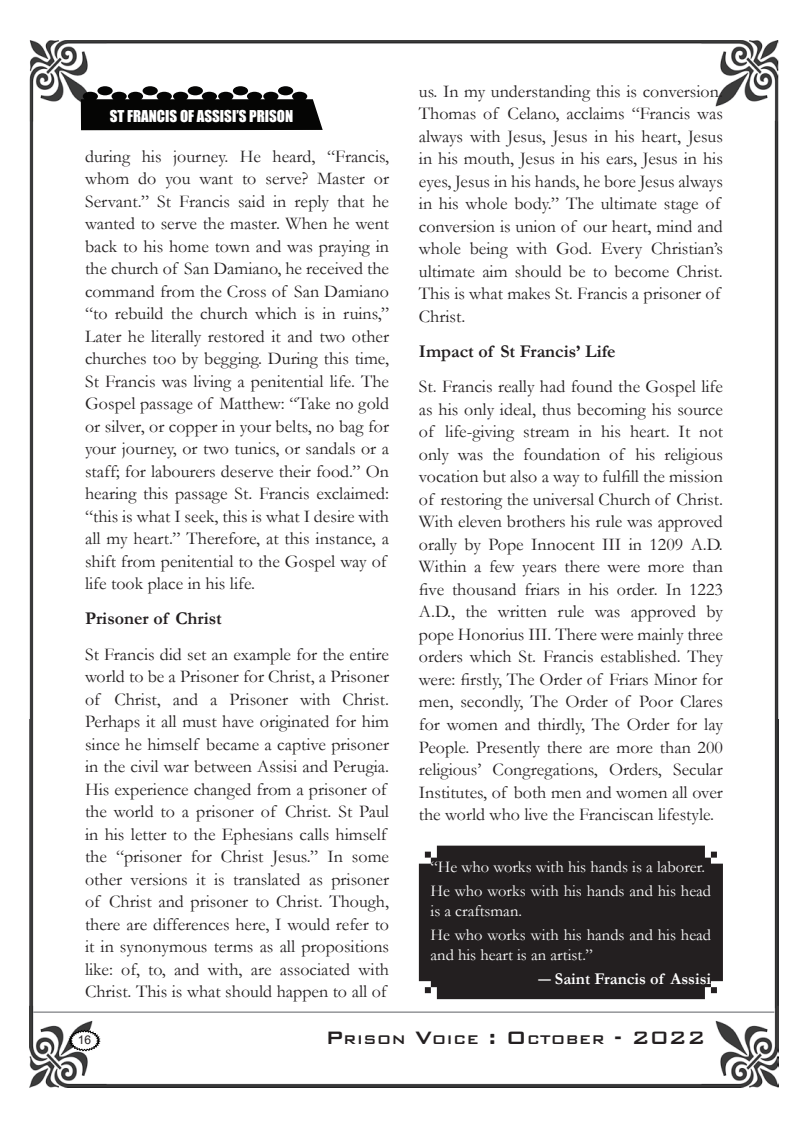
<style>
.page{position:relative;width:808px;height:1127px;background:#fff}
.page>*{position:absolute;margin:0;border:0;box-sizing:border-box;transform-origin:0 0}
.t1{font:18px/22.5px "Garamond";color:#231f20}
.t2{font:700 18px "Garamond";color:#231f20}
.t3{font:500 16.8px "Bank Gothic BT";color:#231f20}
.t4{font:16.5px/24px "Garamond";color:#fff}
.t5{font:700 16.5px "Garamond";color:#fff}
.t6{font:15px "Impact";color:#fff}
.t7{font:12px "Arial";color:#231f20}
.s1{font-size:24px}
</style>
<div class="page">
<img style="left:30px;top:40px;width:748px;height:1047px">
<img style="left:81px;top:147px;width:38px;height:72px">
<svg style="left:81px;top:86px;width:242px;height:44px;background:#2f2f2e"></svg>
<svg style="left:68px;top:1029px;width:33px;height:23px"></svg>
<hr style="left:33px;top:1011px;width:741px;height:2px;background:#939598">
<div style="left:419px;top:845px;width:304px;height:154px;background:#231f20"></div>
<hr style="left:437px;top:551px;width:271px;height:1px;background:#fff">
<p class="t6" style="left:110px;top:105px;width:185px">ST FRANCIS OF ASSISI’S PRISON</p>
<p class="t1" style="left:85px;top:144px;width:306px">during his journey. He heard, “Francis, whom do you want to serve? Master or Servant.” St Francis said in reply that he wanted to serve the master. When he went back to his home town and was praying in the church of San Damiano, he received the command from the Cross of San Damiano “to rebuild the church which is in ruins,” Later he literally restored it and two other churches too by begging. During this time, St Francis was living a penitential life. The Gospel passage of Matthew: “Take no gold or silver, or copper in your belts, no bag for your journey, or two tunics, or sandals or a staff; for labourers deserve their food.” On hearing this passage St. Francis exclaimed: “this is what I seek, this is what I desire with all my heart.” Therefore, at this instance, a shift from penitential to the Gospel way of life took place in his life.</p>
<p class="t2" style="left:85px;top:606px;width:138px">Prisoner of Christ</p>
<p class="t1" style="left:85px;top:642px;width:306px">St Francis did set an example for the entire world to be a Prisoner for Christ, a Prisoner of Christ, and a Prisoner with Christ.<br>Perhaps it all must have originated for him since he himself became a captive prisoner in the civil war between Assisi and Perugia.<br>His experience changed from a prisoner of the world to a prisoner of Christ. St Paul in his letter to the Ephesians calls himself the “prisoner for Christ Jesus.” In some other versions it is translated as prisoner of Christ and prisoner to Christ. Though, there are differences here, I would refer to it in synonymous terms as all propositions like: of, to, and with, are associated with Christ. This is what should happen to all of</p>
<p class="t1" style="left:419px;top:79px;width:306px">us. In my understanding this is conversion.<br>Thomas of Celano, acclaims “Francis was always with Jesus, Jesus in his heart, Jesus in his mouth, Jesus in his ears, Jesus in his eyes, Jesus in his hands, he bore Jesus always in his whole body.” The ultimate stage of conversion is union of our heart, mind and whole being with God. Every Christian’s ultimate aim should be to become Christ.<br>This is what makes St. Francis a prisoner of Christ.</p>
<p class="t2" style="left:419px;top:339px;width:198px">Impact of St Francis’ Life</p>
<p class="t1" style="left:419px;top:375px;width:306px;text-align:justify">St. Francis really had found the Gospel life as his only ideal, thus becoming his source of life-giving stream in his heart. It not only was the foundation of his religious vocation but also a way to fulfill the mission of restoring the universal Church of Christ.<br>With eleven brothers his rule was approved orally by Pope Innocent III in 1209 A.D.<br>Within a few years there were more than five thousand friars in his order. In 1223<br>A.D., the written rule was approved by pope Honorius III. There were mainly three orders which St. Francis established. They were: firstly, The Order of Friars Minor for men, secondly, The Order of Poor Clares for women and thirdly, The Order for lay People. Presently there are more than 200 religious’ Congregations, Orders, Secular Institutes, of both men and women all over the world who live the Franciscan lifestyle.</p>
<p class="t4" style="left:431px;top:854px;width:282px">“He who works with his hands is a laborer.<br>He who works with his hands and his head</p>
<p class="t4" style="left:431px;top:898px;width:282px">is a craftsman.<br>He who works with his hands and his head</p>
<p class="t4" style="left:431px;top:942px;width:164px">and his heart is an artist.”</p>
<p class="t5" style="left:538px;top:967px;width:174px">― Saint Francis of Assisi</p>
<p class="t7" style="left:78px;top:1032px;width:15px">16</p>
<p class="t3" style="left:325px;top:1030px;width:382px"><span class="s1">P</span>RISON <span class="s1">V</span>OICE <span class="s1">: O</span>CTOBER <span class="s1">- 2022</span></p>
</div>
